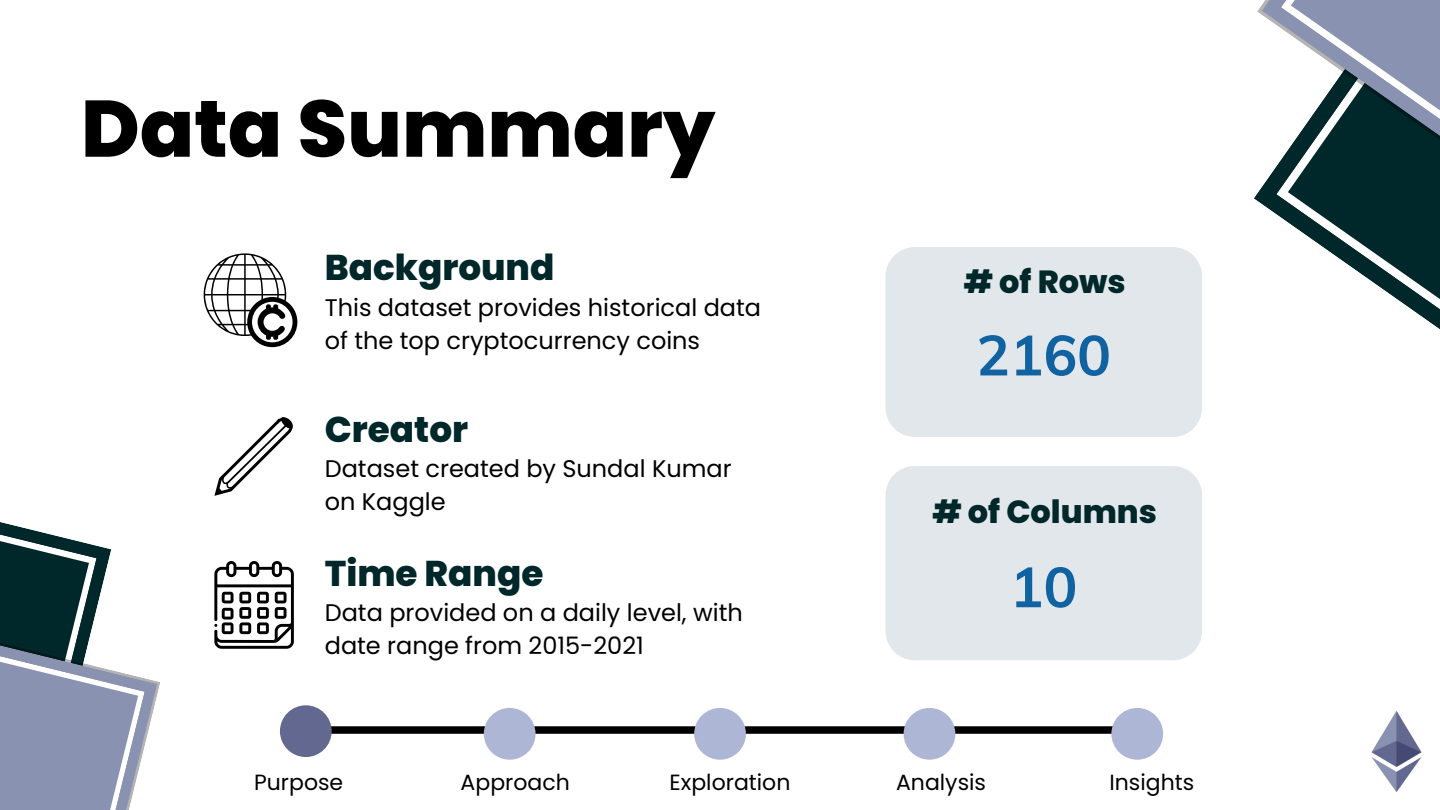
<style>
.page{position:relative;width:1440px;height:810px;background:#fff}
.page>*{position:absolute;margin:0;border:0;box-sizing:border-box;transform-origin:0 0}
.t1{font:800 80px "Poppins";color:#000}
.t2{font:700 56px "Muli";color:#1162a1}
.t3{font:800 35.8px "Poppins";color:#002729}
.t4{font:800 32px "Poppins";color:#002729}
.t5{font:24px/33px "Poppins";color:#000}
.t6{font:22px "Poppins";color:#000}
</style>
<div class="page">
<svg style="left:1254px;top:167px;width:22px;height:47px"></svg>
<svg style="left:1276px;top:157px;width:164px;height:172px;fill:#002729"></svg>
<svg style="left:1257px;top:0;width:183px;height:157px"></svg>
<svg style="left:0;top:522px;width:160px;height:288px"></svg>
<div style="left:886px;top:247px;width:316px;height:190px;background:#e2e7eb;border-radius:29px"></div>
<svg style="left:204px;top:253px;width:93px;height:94px"></svg>
<svg style="left:214px;top:561px;width:80px;height:88px"></svg>
<svg style="left:214px;top:417px;width:79px;height:79px"></svg>
<div style="left:886px;top:466px;width:316px;height:194px;background:#e2e7eb;border-radius:29px"></div>
<div style="left:306px;top:726px;width:832px;height:8px;background:#000"></div>
<div style="left:694px;top:708px;width:52px;height:52px;background:#aeb6d6;border-radius:50%"></div>
<div style="left:280px;top:705px;width:52px;height:52px;background:#62688f;border-radius:50%"></div>
<div style="left:484px;top:708px;width:52px;height:52px;background:#aeb6d6;border-radius:50%"></div>
<div style="left:904px;top:708px;width:51px;height:52px;background:#aeb6d6;border-radius:50%"></div>
<div style="left:1111px;top:708px;width:52px;height:52px;background:#aeb6d6;border-radius:50%"></div>
<img style="left:1371px;top:711px;width:51px;height:81px">
<h1 class="t1" style="left:81px;top:73px;width:636px">Data Summary</h1>
<h3 class="t3" style="left:325px;top:243px;width:231px">Background</h3>
<p class="t5" style="left:325px;top:291px;width:438px">This dataset provides historical data of the top cryptocurrency coins</p>
<h3 class="t3" style="left:325px;top:404px;width:145px">Creator</h3>
<p class="t5" style="left:325px;top:452px;width:408px">Dataset created by Sundal Kumar on Kaggle</p>
<h3 class="t3" style="left:325px;top:549px;width:220px">Time Range</h3>
<p class="t5" style="left:325px;top:596px;width:420px">Data provided on a daily level, with date range from 2015-2021</p>
<h3 class="t4" style="left:964px;top:259px;width:163px"># of Rows</h3>
<h2 class="t2" style="left:976px;top:319px;width:136px">2160</h2>
<h3 class="t4" style="left:932px;top:490px;width:226px"># of Columns</h3>
<h2 class="t2" style="left:1010px;top:551px;width:69px">10</h2>
<p class="t6" style="left:254px;top:767px;width:91px">Purpose</p>
<p class="t6" style="left:461px;top:767px;width:111px">Approach</p>
<p class="t6" style="left:670px;top:767px;width:122px">Exploration</p>
<p class="t6" style="left:896px;top:767px;width:91px">Analysis</p>
<p class="t6" style="left:1109px;top:767px;width:86px">Insights</p>
</div>
